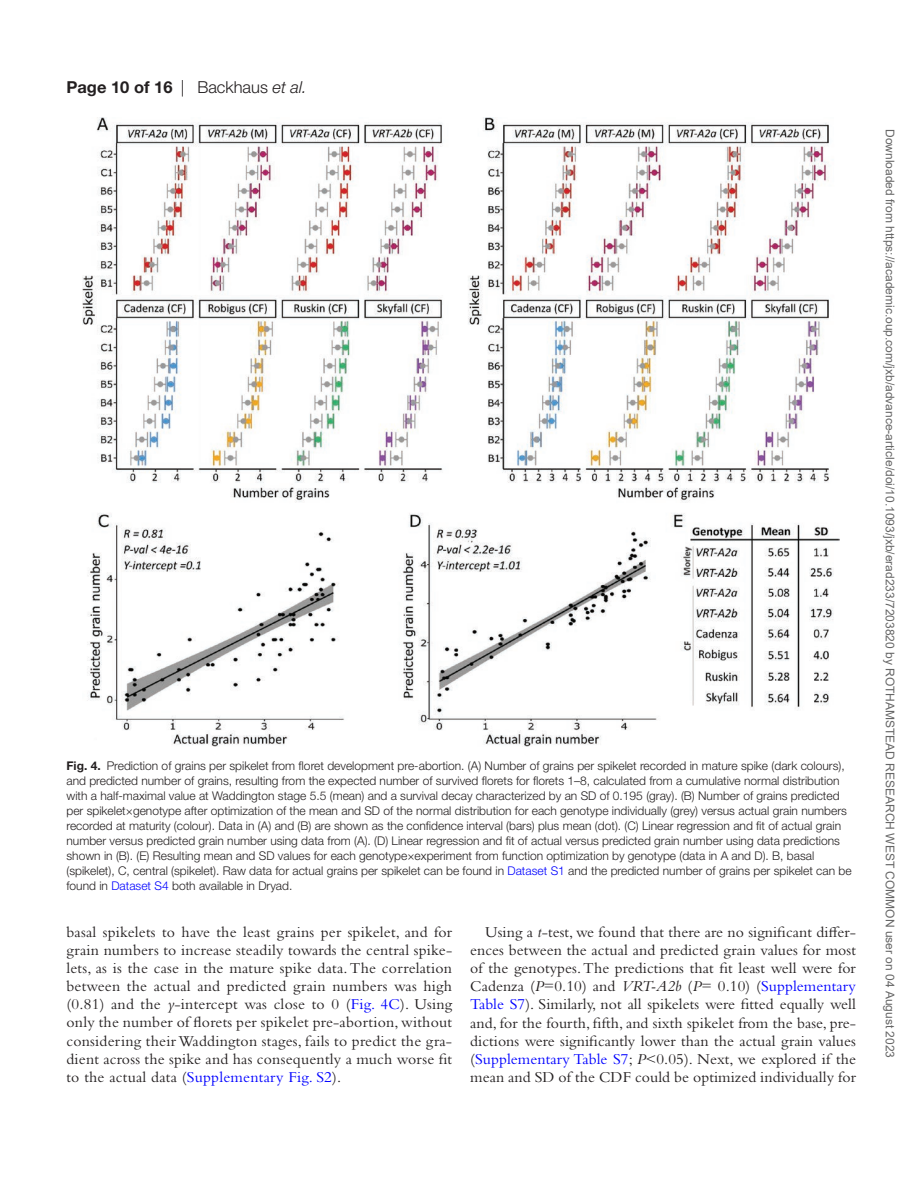
<style>
.page{position:relative;width:919px;height:1187px;background:#fff}
.page>*{position:absolute;margin:0;border:0;box-sizing:border-box;transform-origin:0 0}
.t1{font:700 16.5px "Helvetica Neue LT Std";color:#231f20}
.t2{font:15.75px/18px "Bembo Std";letter-spacing:.005em;color:#231f20;text-align:justify}
.t3{font:300 12px/15px "Helvetica Neue LT Std";color:#231f20}
.t4{font:12px "Arial";color:#666}
.s1{font-weight:300}
.s2{font-weight:300;font-style:italic}
.s3{font-weight:700}
.s4{color:#00f}
.s5{font-style:italic}
</style>
<div class="page">
<img style="left:83px;top:117px;width:756px;height:629px">
<h1 class="t1" style="left:66px;top:77px;width:242px">Page 10 of 16 <span class="s1">| Backhaus</span> <span class="s2">et al.</span></h1>
<p class="t3" style="left:66px;top:757px;width:786px"><span class="s3">Fig. 4.</span> Prediction of grains per spikelet from floret development pre-abortion. (A) Number of grains per spikelet recorded in mature spike (dark colours), and predicted number of grains, resulting from the expected number of survived florets for florets 1–8, calculated from a cumulative normal distribution with a half-maximal value at Waddington stage 5.5 (mean) and a survival decay characterized by an SD of 0.195 (gray). (B) Number of grains predicted per spikelet×genotype after optimization of the mean and SD of the normal distribution for each genotype individually (grey) versus actual grain numbers recorded at maturity (colour). Data in (A) and (B) are shown as the confidence interval (bars) plus mean (dot). (C) Linear regression and fit of actual grain number versus predicted grain number using data from (A). (D) Linear regression and fit of actual versus predicted grain number using data predictions shown in (B). (E) Resulting mean and SD values for each genotype×experiment from function optimization by genotype (data in A and D). B, basal (spikelet), C, central (spikelet). Raw data for actual grains per spikelet can be found in <span class="s4">Dataset S1</span> and the predicted number of grains per spikelet can be found in <span class="s4">Dataset S4</span> both available in Dryad.</p>
<p class="t2" style="left:66px;top:923px;width:387px">basal spikelets to have the least grains per spikelet, and for grain numbers to increase steadily towards the central spike&shy;lets, as is the case in the mature spike data. The correlation between the actual and predicted grain numbers was high (0.81) and the <span class="s5">y</span>-intercept was close to 0 (<span class="s4">Fig. 4C</span>). Using only the number of florets per spikelet pre-abortion, without considering their Waddington stages, fails to predict the gra&shy;dient across the spike and has consequently a much worse fit to the actual data (<span class="s4">Supplementary Fig. S2</span>).</p>
<p class="t2" style="left:470px;top:923px;width:387px;text-indent:15px">Using a <span class="s5">t</span>-test, we found that there are no significant differ&shy;ences between the actual and predicted grain values for most of the genotypes. The predictions that fit least well were for Cadenza (<span class="s5">P</span>=0.10) and <span class="s5">VRT-A2b</span> (<span class="s5">P</span>= 0.10) (<span class="s4">Supplementary Table S7</span>). Similarly, not all spikelets were fitted equally well and, for the fourth, fifth, and sixth spikelet from the base, pre&shy;dictions were significantly lower than the actual grain values (<span class="s4">Supplementary Table S7</span>; <span class="s5">P</span>&lt;0.05). Next, we explored if the mean and SD of the CDF could be optimized individually for</p>
<p class="t4" style="left:894px;top:129px;width:930px;rotate:90deg">Downloaded from https://academic.oup.com/jxb/advance-article/doi/10.1093/jxb/erad233/7203820 by ROTHAMSTEAD RESEARCH WEST COMMON user on 04 August 2023</p>
</div>
